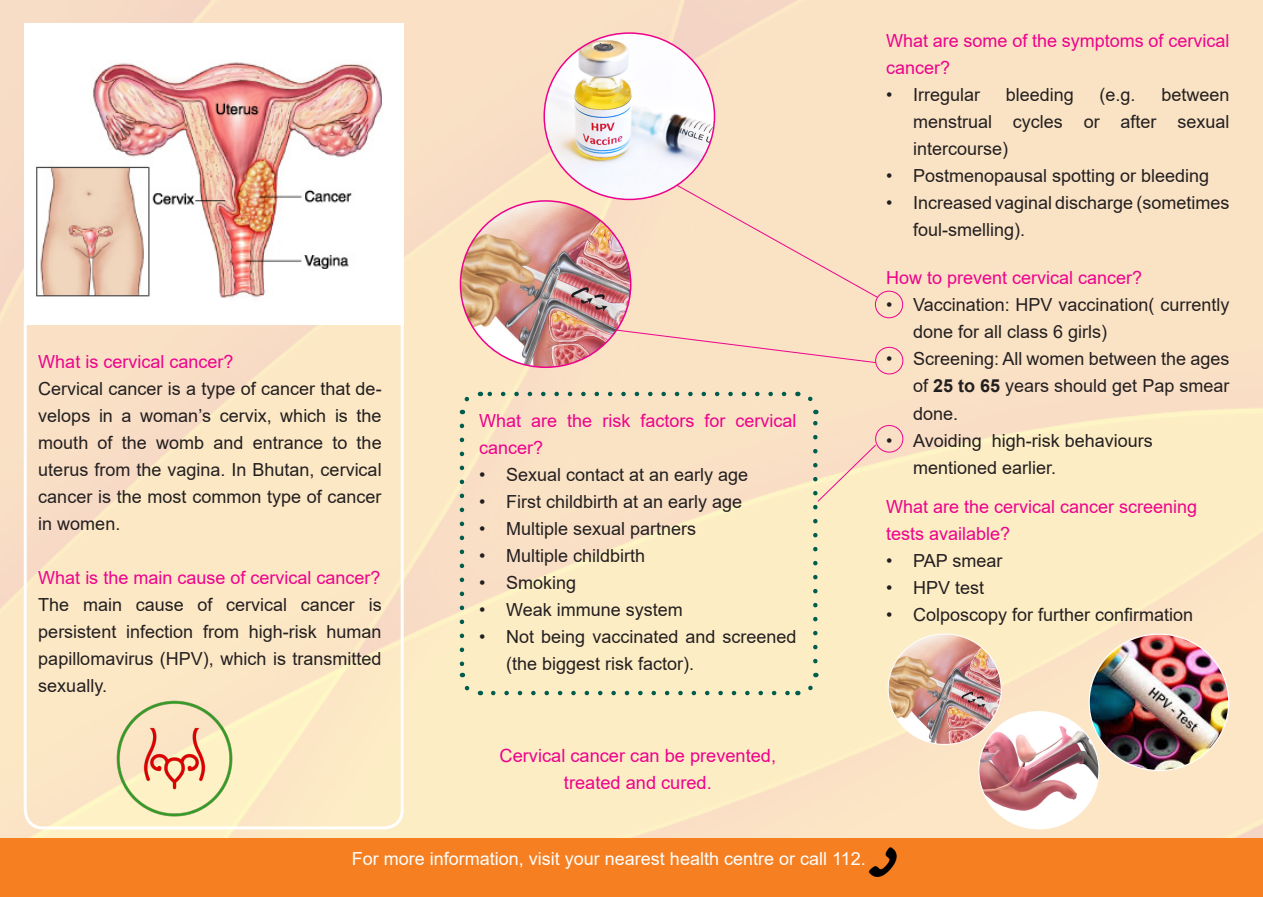
<style>
.page{position:relative;width:1263px;height:897px;background:#fff}
.page>*{position:absolute;margin:0;border:0;box-sizing:border-box;transform-origin:0 0}
.t1{font:18.15px/27.3px "Arial";color:#ed028c;text-align:center}
.t2{font:18px/27px "Arial";color:#231f20;text-align:justify}
.t3{font:18px/27px "Arial";color:#ed028c}
.t4{font:18px "Arial";color:#fff}
.s1{font-weight:700}
</style>
<div class="page">
<img style="left:0;top:0;width:1263px;height:838px">
<img style="left:111px;top:695px;width:127px;height:126px">
<svg style="left:493px;top:690px;width:298px;height:5px"></svg>
<svg style="left:487px;top:391px;width:297px;height:5px"></svg>
<svg style="left:457px;top:392px;width:16px;height:22px"></svg>
<svg style="left:460px;top:425px;width:21px;height:272px"></svg>
<svg style="left:804px;top:672px;width:16px;height:22px"></svg>
<div style="left:24px;top:23px;width:380px;height:301px;background:#fff"></div>
<img style="left:36px;top:62px;width:346px;height:236px">
<img style="left:544px;top:33px;width:170px;height:166px">
<img style="left:460px;top:201px;width:171px;height:166px">
<div style="left:875px;top:291px;width:28px;height:27px;border:1px solid #ed028c;border-radius:50%"></div>
<div style="left:875px;top:347px;width:28px;height:27px;border:1px solid #ed028c;border-radius:50%"></div>
<div style="left:875px;top:425px;width:28px;height:27px;border:1px solid #ed028c;border-radius:50%"></div>
<div style="left:676px;top:184px;width:203px;height:114px;background:#fae3c5"></div>
<div style="left:615px;top:329px;width:262px;height:34px;background:#fae3c5"></div>
<svg style="left:797px;top:389px;width:80px;height:271px"></svg>
<div style="left:24px;top:301px;width:380px;height:528px;border:3px solid #fff;border-radius:18px"></div>
<img style="left:1089px;top:633px;width:140px;height:137px">
<img style="left:888px;top:633px;width:113px;height:111px">
<img style="left:979px;top:711px;width:120px;height:117px">
<div style="left:0;top:838px;width:1263px;height:58px;background:#f57f21"></div>
<img style="left:869px;top:847px;width:28px;height:28px">
<p class="t3" style="left:38px;top:348px;width:197px">What is cervical cancer?</p>
<p class="t2" style="left:38px;top:375px;width:345px">Cervical cancer is a type of cancer that de&shy;velops in a woman’s cervix, which is the mouth of the womb and entrance to the uterus from the vagina. In Bhutan, cervical cancer is the most common type of cancer in women.</p>
<p class="t3" style="left:38px;top:564px;width:344px">What is the main cause of cervical cancer?</p>
<p class="t2" style="left:38px;top:591px;width:345px">The main cause of cervical cancer is persistent infection from high-risk human papillomavirus (HPV), which is transmitted sexually.</p>
<p class="t3" style="left:479px;top:406px;width:319px">What are the risk factors for cervical cancer?</p>
<p class="t2" style="left:479px;top:460px;width:271px">• Sexual contact at an early age</p>
<p class="t2" style="left:479px;top:487px;width:265px">• First childbirth at an early age</p>
<p class="t2" style="left:479px;top:514px;width:219px">• Multiple sexual partners</p>
<p class="t2" style="left:479px;top:541px;width:168px">• Multiple childbirth</p>
<p class="t2" style="left:479px;top:568px;width:99px">• Smoking</p>
<p class="t2" style="left:479px;top:595px;width:205px">• Weak immune system</p>
<p class="t2" style="left:506px;top:622px;width:292px;text-indent:-27px">• Not being vaccinated and screened (the biggest risk factor).</p>
<p class="t1" style="left:500px;top:741px;width:278px">Cervical cancer can be prevented, treated and cured.</p>
<p class="t3" style="left:886px;top:27px;width:345px">What are some of the symptoms of cervical cancer?</p>
<p class="t2" style="left:886px;top:81px;width:96px">• Irregular</p>
<p class="t2" style="left:1006px;top:81px;width:70px">bleeding</p>
<p class="t2" style="left:1100px;top:81px;width:38px">(e.g.</p>
<p class="t2" style="left:913px;top:81px;width:318px;text-indent:248px">between menstrual cycles or after sexual intercourse)</p>
<p class="t2" style="left:886px;top:162px;width:325px">• Postmenopausal spotting or bleeding</p>
<p class="t2" style="left:913px;top:189px;width:318px;text-indent:-27px">• Increased vaginal discharge (sometimes foul-smelling).</p>
<p class="t3" style="left:886px;top:264px;width:258px">How to prevent cervical cancer?</p>
<p class="t2" style="left:913px;top:291px;width:318px;text-indent:-27px">• Vaccination: HPV vaccination( currently done for all class 6 girls)</p>
<p class="t2" style="left:913px;top:345px;width:318px;text-indent:-27px">• Screening: All women between the ages of <span class="s1">25 to 65</span> years should get Pap smear done.</p>
<p class="t2" style="left:913px;top:426px;width:241px;text-indent:-27px">• Avoiding high-risk behaviours mentioned earlier.</p>
<p class="t3" style="left:886px;top:492px;width:313px">What are the cervical cancer screening tests available?</p>
<p class="t2" style="left:886px;top:546px;width:118px">• PAP smear</p>
<p class="t2" style="left:886px;top:573px;width:100px">• HPV test</p>
<p class="t2" style="left:886px;top:600px;width:309px">• Colposcopy for further confirmation</p>
<p class="t4" style="left:352px;top:846px;width:515px">For more information, visit your nearest health centre or call 112.</p>
</div>
